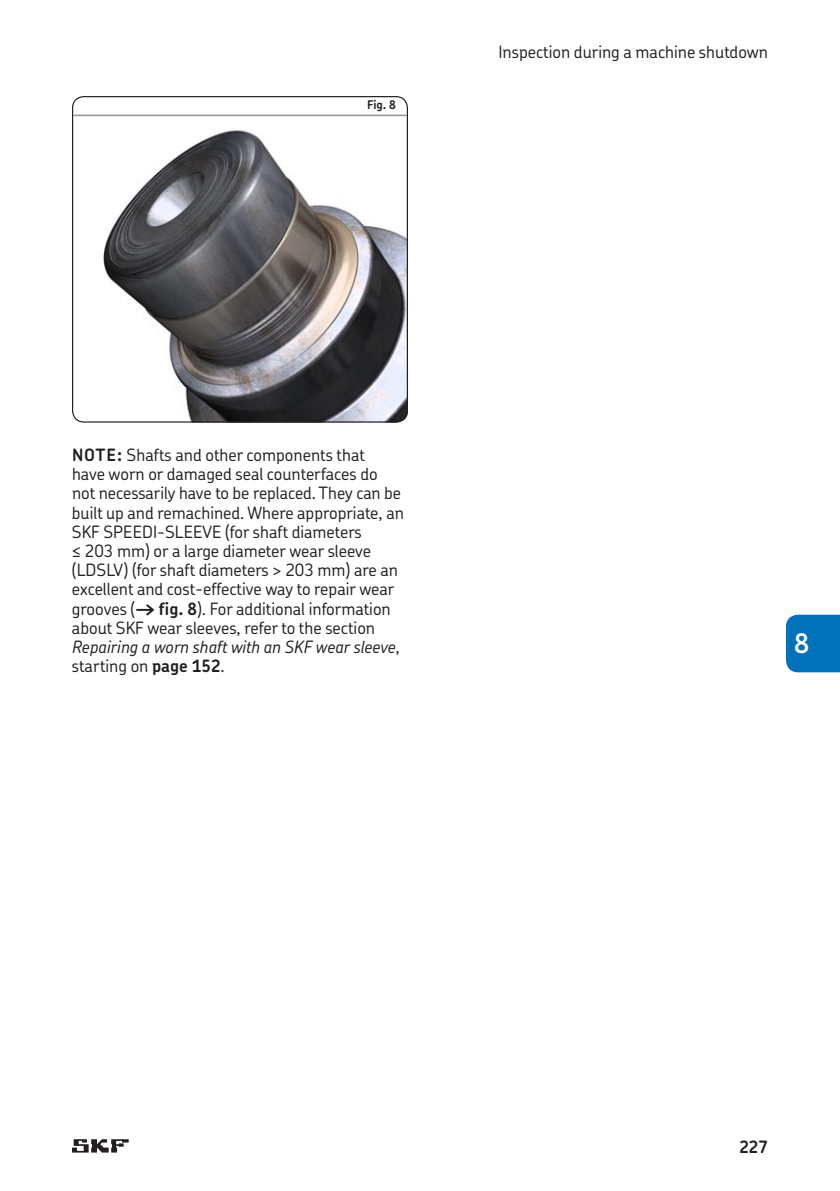
<style>
.page{position:relative;width:840px;height:1191px;background:#fff}
.page>*{position:absolute;margin:0;border:0;box-sizing:border-box;transform-origin:0 0}
.t1{font:600 27px "SKF Chevin";color:#fff}
.t2{font:17px/19.2px "SKF Chevin Catalogue";color:#231f20}
.t3{font:700 17px "SKF Chevin Catalogue";color:#231f20}
.t4{font:700 12px "SKF Chevin Catalogue";color:#231f20}
.s1{font-weight:700}
.s2{font-style:italic}
</style>
<div class="page">
<div style="left:786px;top:614px;width:54px;height:58px;background:#0072bc"></div>
<img style="left:72px;top:130px;width:336px;height:292px">
<div style="left:72px;top:96px;width:336px;height:326px;border:1px solid #231f20;border-radius:11px"></div>
<hr style="left:73px;top:115px;width:334px;height:1px;background:#939598">
<svg style="left:72px;top:1139px;width:57px;height:13px"></svg>
<p class="t4" style="left:367px;top:97px;width:30px">Fig. 8</p>
<p class="t2" style="left:498px;top:41px;width:271px">Inspection during a machine shutdown</p>
<p class="t2" style="left:72px;top:445px;width:333px"><span class="s1">NOTE:</span> Shafts and other components that<br>have worn or damaged seal counterfaces do not necessarily have to be replaced. They can be built up and remachined. Where appropriate, an SKF SPEEDI-SLEEVE (for shaft diameters<br>≤ 203 mm) or a large diameter wear sleeve (LDSLV) (for shaft diameters &gt; 203 mm) are an excellent and cost-effective way to repair wear grooves (<span class="s1">† fig. 8</span>). For additional information about SKF wear sleeves, refer to the section <span class="s2">Repairing a worn shaft with an SKF wear sleeve</span>, starting on <span class="s1">page 152</span>.</p>
<h1 class="t1" style="left:794px;top:625px;width:17px">8</h1>
<p class="t3" style="left:739px;top:1135px;width:30px">227</p>
</div>
